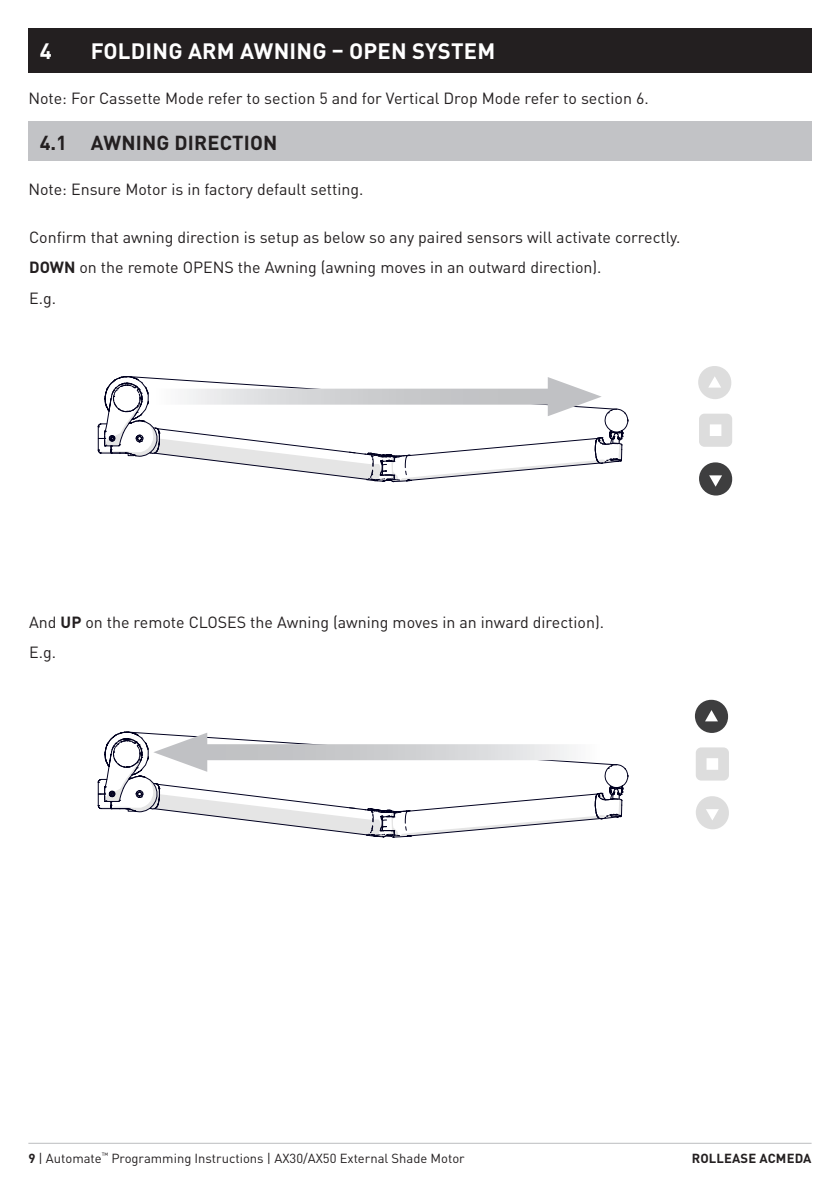
<style>
.page{position:relative;width:840px;height:1191px;background:#fff}
.page>*{position:absolute;margin:0;border:0;box-sizing:border-box;transform-origin:0 0}
.Heading{font:700 22px "DINOT";letter-spacing:.01em;color:#fff}
.SubHeading{font:700 20px "DINOT";letter-spacing:.01em;color:#231f20}
.Copy{font:16px "DINOT";color:#231f20}
.t1{font:13px "DINOT";color:#231f20}
.t2{font:700 13px "DINOT";letter-spacing:.01em;color:#231f20}
.s1{font-weight:700}
</style>
<div class="page">
<hr style="left:28px;top:1142px;width:783px;height:1px;background:#bcbdc0">
<div style="left:28px;top:29px;width:783px;height:44px;background:#231f20"></div>
<div style="left:28px;top:121px;width:783px;height:40px;background:#c2c3c6"></div>
<svg style="left:97px;top:376px;width:531px;height:107px"></svg>
<div style="left:700px;top:464px;width:30px;height:30px;background:#3e3e3f;border-radius:15px"></div>
<div style="left:698px;top:462px;width:33px;height:33px;border:3px solid #3e3e3f;border-radius:15px"></div>
<div style="left:700px;top:415px;width:30px;height:30px;background:#ddd;border-radius:4px"></div>
<div style="left:698px;top:414px;width:33px;height:33px;border:3px solid #ddd;border-radius:4px"></div>
<svg style="left:709px;top:475px;width:13px;height:12px"></svg>
<div style="left:710px;top:426px;width:9px;height:9px;background:#fff"></div>
<div style="left:709px;top:424px;width:12px;height:12px;border:3px solid #fff"></div>
<div style="left:699px;top:367px;width:30px;height:31px;background:#ddd;border-radius:15px"></div>
<div style="left:697px;top:366px;width:34px;height:33px;border:3px solid #ddd;border-radius:15px"></div>
<svg style="left:708px;top:377px;width:13px;height:11px"></svg>
<div style="left:696px;top:797px;width:31px;height:31px;background:#ddd;border-radius:15px"></div>
<div style="left:695px;top:796px;width:33px;height:33px;border:3px solid #ddd;border-radius:15px"></div>
<div style="left:696px;top:748px;width:31px;height:31px;background:#ddd;border-radius:4px"></div>
<div style="left:695px;top:747px;width:33px;height:33px;border:3px solid #ddd;border-radius:4px"></div>
<svg style="left:706px;top:809px;width:13px;height:11px"></svg>
<div style="left:707px;top:759px;width:9px;height:9px;background:#fff"></div>
<div style="left:706px;top:758px;width:11px;height:12px;border:3px solid #fff"></div>
<div style="left:695px;top:701px;width:31px;height:30px;background:#3e3e3f;border-radius:15px"></div>
<div style="left:694px;top:700px;width:33px;height:33px;border:3px solid #3e3e3f;border-radius:15px"></div>
<svg style="left:705px;top:710px;width:13px;height:12px"></svg>
<svg style="left:97px;top:731px;width:531px;height:107px"></svg>
<p class="Heading" style="left:40px;top:36px;width:13px">4</p>
<p class="Heading" style="left:91px;top:36px;width:406px">FOLDING ARM AWNING – OPEN SYSTEM</p>
<p class="Copy" style="left:28px;top:88px;width:621px">Note: For Cassette Mode refer to section 5 and for Vertical Drop Mode refer to section 6.</p>
<p class="SubHeading" style="left:40px;top:129px;width:239px">4.1 AWNING DIRECTION</p>
<p class="Copy" style="left:28px;top:179px;width:336px">Note: Ensure Motor is in factory default setting.</p>
<p class="Copy" style="left:29px;top:227px;width:652px">Confirm that awning direction is setup as below so any paired sensors will activate correctly.</p>
<p class="Copy" style="left:29px;top:257px;width:573px"><span class="s1">DOWN</span> on the remote OPENS the Awning (awning moves in an outward direction).</p>
<p class="Copy" style="left:29px;top:288px;width:28px">E.g.</p>
<p class="Copy" style="left:29px;top:612px;width:576px">And <span class="s1">UP</span> on the remote CLOSES the Awning (awning moves in an inward direction).</p>
<p class="Copy" style="left:29px;top:642px;width:28px">E.g.</p>
<p class="t1" style="left:28px;top:1149px;width:437px"><span class="s1">9</span> | Automate<sup>™</sup> Programming Instructions | AX30/AX50 External Shade Motor</p>
<p class="t2" style="left:691px;top:1149px;width:121px">ROLLEASE ACMEDA</p>
</div>
